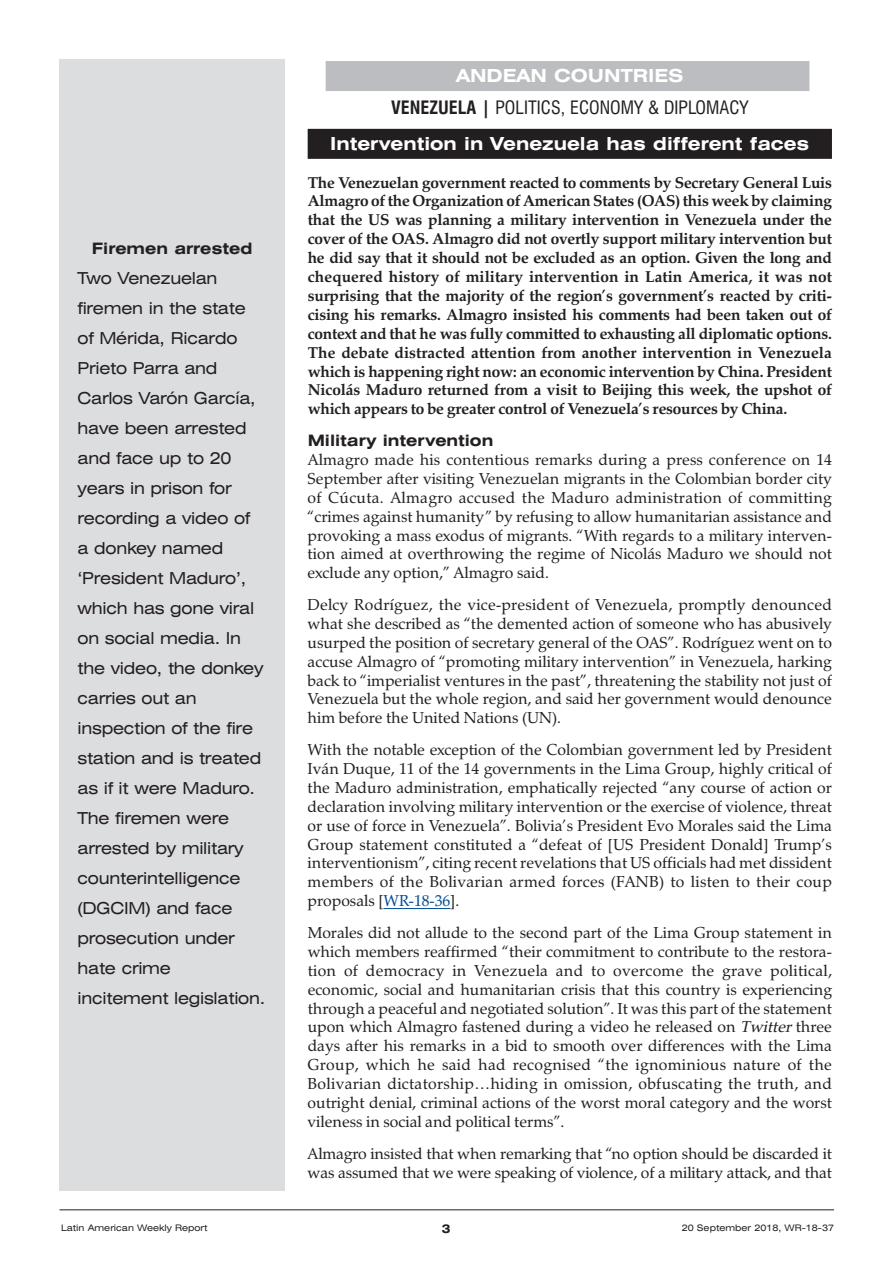
<style>
.page{position:relative;width:893px;height:1263px;background:#fff}
.page>*{position:absolute;margin:0;border:0;box-sizing:border-box;transform-origin:0 0}
.t1{font:condensed 18px/32.4px "Swiss 721 BT";color:#231f20;text-align:center}
.t2{font:700 expanded 18px "Swiss 721 BT";color:#fff}
.t3{font:expanded 16.5px/30px "Swiss 721 BT";letter-spacing:-.015em;color:#231f20}
.t4{font:15.75px/18.9px "Zapf Calligraphic 801 BT";color:#231f20;text-align:justify}
.t5{font:700 15.75px/18.9px "Zapf Calligraphic 801 BT";letter-spacing:-.015em;color:#231f20;text-align:justify}
.t6{font:700 expanded 15.75px "Swiss 721 BT";color:#231f20}
.t7{font:700 expanded 12px "Swiss 721 BT";color:#231f20}
.t8{font:expanded 9px "Swiss 721 BT";color:#231f20}
.s1{font-weight:700;font-stretch:expanded;color:#fff}
.s2{font-weight:700}
.s3{color:#014d95}
.s4{font-style:italic}
</style>
<div class="page">
<div style="left:326px;top:61px;width:483px;height:30px;background:#bcbdc0"></div>
<div style="left:308px;top:129px;width:524px;height:30px;background:#231f20"></div>
<hr style="left:383px;top:908px;width:67px;height:1px;background:#014d95">
<div style="left:60px;top:60px;width:225px;height:1131px;background:#dcdddf"></div>
<hr style="left:60px;top:1209px;width:774px;height:1px;background:#231f20">
<p class="t6" style="left:92px;top:239px;width:162px">Firemen arrested</p>
<p class="t3" style="left:78px;top:263px;width:189px">Two Venezuelan firemen in the state of Mérida, Ricardo<br>Prieto Parra and<br>Carlos Varón García, have been arrested and face up to 20 years in prison for recording a video of a donkey named ‘President Maduro’, which has gone viral on social media. In the video, the donkey carries out an inspection of the fire station and is treated as if it were Maduro.<br>The firemen were arrested by military counterintelligence (DGCIM) and face prosecution under hate crime incitement legislation.</p>
<p class="t1" style="left:391px;top:60px;width:359px"><span class="s1">ANDEAN COUNTRIES<br></span><span class="s2">VENEZUELA |</span> POLITICS, ECONOMY &amp; DIPLOMACY</p>
<p class="t2" style="left:330px;top:133px;width:481px">Intervention in Venezuela has different faces</p>
<p class="t5" style="left:308px;top:173px;width:526px">The Venezuelan government reacted to comments by Secretary General Luis Almagro of the Organization of American States (OAS) this week by claiming that the US was planning a military intervention in Venezuela under the cover of the OAS. Almagro did not overtly support military intervention but he did say that it should not be excluded as an option. Given the long and chequered history of military intervention in Latin America, it was not surprising that the majority of the region’s government’s reacted by criti&shy;cising his remarks. Almagro insisted his comments had been taken out of context and that he was fully committed to exhausting all diplomatic options.<br>The debate distracted attention from another intervention in Venezuela which is happening right now: an economic intervention by China. President Nicolás Maduro returned from a visit to Beijing this week, the upshot of which appears to be greater control of Venezuela’s resources by China.</p>
<p class="t6" style="left:308px;top:431px;width:187px">Military intervention</p>
<p class="t4" style="left:308px;top:450px;width:526px">Almagro made his contentious remarks during a press conference on 14<br>September after visiting Venezuelan migrants in the Colombian border city of Cúcuta. Almagro accused the Maduro administration of committing “crimes against humanity” by refusing to allow humanitarian assistance and provoking a mass exodus of migrants. “With regards to a military interven&shy;tion aimed at overthrowing the regime of Nicolás Maduro we should not exclude any option,” Almagro said.</p>
<p class="t4" style="left:308px;top:595px;width:526px">Delcy Rodríguez, the vice-president of Venezuela, promptly denounced what she described as “the demented action of someone who has abusively usurped the position of secretary general of the OAS”. Rodríguez went on to accuse Almagro of “promoting military intervention” in Venezuela, harking back to “imperialist ventures in the past”, threatening the stability not just of Venezuela but the whole region, and said her government would denounce him before the United Nations (UN).</p>
<p class="t4" style="left:308px;top:740px;width:526px">With the notable exception of the Colombian government led by President Iván Duque, 11 of the 14 governments in the Lima Group, highly critical of the Maduro administration, emphatically rejected “any course of action or declaration involving military intervention or the exercise of violence, threat or use of force in Venezuela”. Bolivia’s President Evo Morales said the Lima Group statement constituted a “defeat of [US President Donald] Trump’s interventionism”, citing recent revelations that US officials had met dissident members of the Bolivarian armed forces (FANB) to listen to their coup proposals [<span class="s3">WR-18-36</span>].</p>
<p class="t4" style="left:308px;top:923px;width:526px">Morales did not allude to the second part of the Lima Group statement in which members reaffirmed “their commitment to contribute to the restora&shy;tion of democracy in Venezuela and to overcome the grave political, economic, social and humanitarian crisis that this country is experiencing through a peaceful and negotiated solution”. It was this part of the statement upon which Almagro fastened during a video he released on <span class="s4">Twitter</span>three days after his remarks in a bid to smooth over differences with the Lima Group, which he said had recognised “the ignominious nature of the Bolivarian dictatorship…hiding in omission, obfuscating the truth, and outright denial, criminal actions of the worst moral category and the worst vileness in social and political terms”.</p>
<p class="t4" style="left:308px;top:1144px;width:526px">Almagro insisted that when remarking that “no option should be discarded it was assumed that we were speaking of violence, of a military attack, and that</p>
<p class="t8" style="left:61px;top:1223px;width:148px">Latin American Weekly Report</p>
<p class="t7" style="left:442px;top:1221px;width:10px">3</p>
<p class="t8" style="left:682px;top:1223px;width:154px">20 September 2018, WR-18-37</p>
</div>
